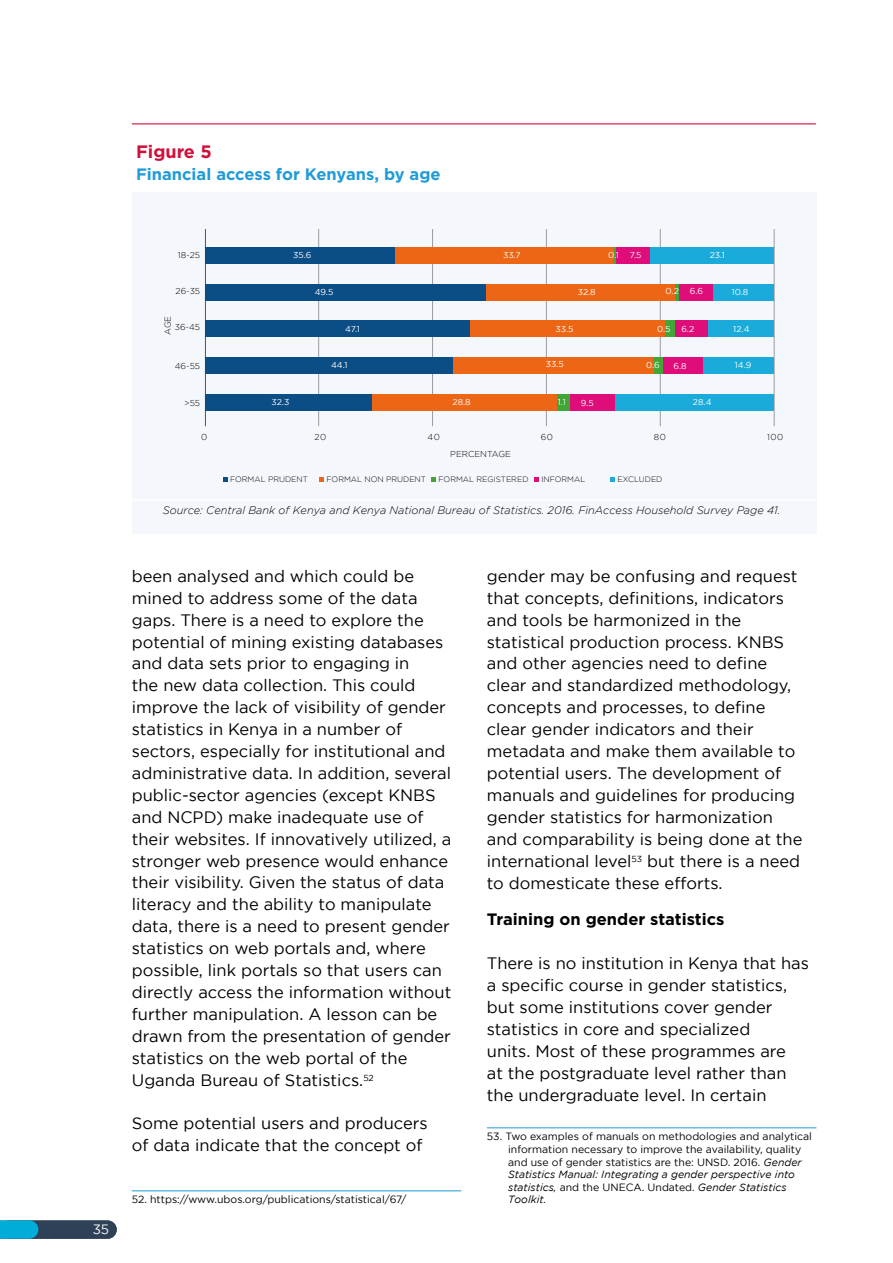
<style>
.page{position:relative;width:893px;height:1263px;background:#fff}
.page>*{position:absolute;margin:0;border:0;box-sizing:border-box;transform-origin:0 0}
.t1{font:700 18px "Gotham";color:#d1103b}
.t2{font:16.5px/21.9px "Gotham";color:#000}
.t3{font:700 16.5px "Gotham";color:#209bd7}
.t4{font:700 16.5px "Gotham";color:#000}
.t5{font:13.5px "Gotham";color:#fff}
.t6{font:italic 300 10.95px "Gotham";color:#000}
.t7{font:10.5px/12.6px "Gotham";color:#000}
.t8{font:300 8.7px "Gotham";color:#000}
.t9{font:8.55px "Gotham";color:#fff}
.t10{font:300 8.55px "Gotham";color:#000}
.t11{font:300 7.8px "Gotham";color:#000}
.s1{font-style:italic}
</style>
<div class="page">
<svg style="left:0;top:1220px;width:117px;height:19px;background:#276782"></svg>
<hr style="left:132px;top:1190px;width:329px;height:1px;background:#209bd7">
<hr style="left:487px;top:1127px;width:329px;height:1px;background:#209bd7">
<div style="left:132px;top:192px;width:684px;height:342px;background:#f4f8fd"></div>
<hr style="left:205px;top:229px;width:1px;height:197px;background:#565353">
<hr style="left:318px;top:229px;width:1px;height:197px;background:#9d9b9d">
<hr style="left:432px;top:229px;width:1px;height:197px;background:#9d9b9d">
<hr style="left:546px;top:229px;width:1px;height:197px;background:#9d9b9d">
<hr style="left:660px;top:229px;width:1px;height:197px;background:#9d9b9d">
<hr style="left:774px;top:229px;width:1px;height:197px;background:#9d9b9d">
<svg style="left:223px;top:478px;width:4px;height:4px"></svg>
<svg style="left:319px;top:478px;width:5px;height:4px"></svg>
<svg style="left:431px;top:478px;width:5px;height:4px"></svg>
<svg style="left:534px;top:478px;width:5px;height:4px"></svg>
<svg style="left:610px;top:478px;width:5px;height:4px"></svg>
<div style="left:205px;top:284px;width:569px;height:16px;background:#1babda"></div>
<div style="left:205px;top:284px;width:295px;height:16px;background:#0b4d85"></div>
<div style="left:486px;top:284px;width:190px;height:16px;background:#ec6615"></div>
<div style="left:675px;top:284px;width:6px;height:16px;background:#41a537"></div>
<div style="left:679px;top:284px;width:34px;height:16px;background:#de0d79"></div>
<div style="left:205px;top:247px;width:569px;height:16px;background:#1babda"></div>
<div style="left:205px;top:247px;width:295px;height:16px;background:#0b4d85"></div>
<div style="left:396px;top:247px;width:219px;height:16px;background:#ec6615"></div>
<div style="left:614px;top:247px;width:7px;height:16px;background:#41a537"></div>
<div style="left:616px;top:247px;width:33px;height:16px;background:#de0d79"></div>
<div style="left:205px;top:321px;width:569px;height:16px;background:#1babda"></div>
<div style="left:205px;top:321px;width:266px;height:16px;background:#0b4d85"></div>
<div style="left:471px;top:321px;width:194px;height:16px;background:#ec6615"></div>
<div style="left:666px;top:321px;width:10px;height:16px;background:#41a537"></div>
<div style="left:675px;top:321px;width:33px;height:16px;background:#de0d79"></div>
<div style="left:205px;top:358px;width:569px;height:16px;background:#1babda"></div>
<div style="left:205px;top:358px;width:255px;height:16px;background:#0b4d85"></div>
<div style="left:453px;top:358px;width:201px;height:16px;background:#ec6615"></div>
<div style="left:654px;top:358px;width:13px;height:16px;background:#41a537"></div>
<div style="left:664px;top:358px;width:39px;height:16px;background:#de0d79"></div>
<div style="left:205px;top:394px;width:569px;height:17px;background:#1babda"></div>
<div style="left:205px;top:394px;width:255px;height:17px;background:#0b4d85"></div>
<div style="left:373px;top:394px;width:186px;height:17px;background:#ec6615"></div>
<div style="left:557px;top:394px;width:15px;height:17px;background:#41a537"></div>
<div style="left:571px;top:394px;width:44px;height:17px;background:#de0d79"></div>
<hr style="left:132px;top:499px;width:684px;height:1px;background:#fff">
<hr style="left:132px;top:123px;width:684px;height:1px;background:#d1103b">
<p class="t1" style="left:136px;top:141px;width:77px">Figure 5</p>
<p class="t3" style="left:136px;top:164px;width:306px">Financial access for Kenyans, by age</p>
<p class="t5" style="left:93px;top:1221px;width:18px">35</p>
<p class="t10" style="left:178px;top:251px;width:24px">18-25</p>
<p class="t9" style="left:293px;top:250px;width:20px">35.6</p>
<p class="t9" style="left:503px;top:250px;width:19px">33.7</p>
<p class="t9" style="left:608px;top:250px;width:12px">0.1</p>
<p class="t9" style="left:630px;top:250px;width:13px">7.5</p>
<p class="t9" style="left:710px;top:250px;width:17px">23.1</p>
<p class="t10" style="left:176px;top:286px;width:26px">26-35</p>
<p class="t9" style="left:315px;top:287px;width:20px">49.5</p>
<p class="t9" style="left:578px;top:287px;width:20px">32.8</p>
<p class="t9" style="left:666px;top:286px;width:15px">0.2</p>
<p class="t9" style="left:690px;top:287px;width:15px">6.6</p>
<p class="t9" style="left:732px;top:287px;width:18px">10.8</p>
<p class="t8" style="left:163px;top:335px;width:20px;rotate:-90deg">AGE</p>
<p class="t10" style="left:175px;top:322px;width:27px">36-45</p>
<p class="t9" style="left:345px;top:324px;width:16px">47.1</p>
<p class="t9" style="left:555px;top:324px;width:20px">33.5</p>
<p class="t9" style="left:657px;top:324px;width:15px">0.5</p>
<p class="t9" style="left:681px;top:324px;width:14px">6.2</p>
<p class="t9" style="left:733px;top:324px;width:18px">12.4</p>
<p class="t10" style="left:175px;top:361px;width:27px">46-55</p>
<p class="t9" style="left:331px;top:361px;width:18px">44.1</p>
<p class="t9" style="left:546px;top:359px;width:20px">33.5</p>
<p class="t9" style="left:646px;top:361px;width:15px">0.6</p>
<p class="t9" style="left:674px;top:361px;width:15px">6.8</p>
<p class="t9" style="left:735px;top:361px;width:18px">14.9</p>
<p class="t10" style="left:184px;top:398px;width:18px">&gt;55</p>
<p class="t9" style="left:271px;top:397px;width:19px">32.3</p>
<p class="t9" style="left:453px;top:397px;width:20px">28.8</p>
<p class="t9" style="left:558px;top:397px;width:9px">1.1</p>
<p class="t9" style="left:581px;top:398px;width:14px">9.5</p>
<p class="t9" style="left:693px;top:397px;width:20px">28.4</p>
<p class="t10" style="left:201px;top:432px;width:8px">0</p>
<p class="t10" style="left:314px;top:432px;width:13px">20</p>
<p class="t10" style="left:428px;top:432px;width:14px">40</p>
<p class="t10" style="left:541px;top:432px;width:14px">60</p>
<p class="t10" style="left:654px;top:432px;width:14px">80</p>
<p class="t10" style="left:767px;top:432px;width:18px">100</p>
<p class="t10" style="left:450px;top:450px;width:62px">PERCENTAGE</p>
<p class="t11" style="left:230px;top:475px;width:79px">FORMAL PRUDENT</p>
<p class="t11" style="left:327px;top:475px;width:101px">FORMAL NON PRUDENT</p>
<p class="t11" style="left:439px;top:475px;width:91px">FORMAL REGISTERED</p>
<p class="t11" style="left:541px;top:475px;width:45px">INFORMAL</p>
<p class="t11" style="left:618px;top:475px;width:46px">EXCLUDED</p>
<p class="t6" style="left:163px;top:504px;width:619px">Source: Central Bank of Kenya and Kenya National Bureau of Statistics. 2016. FinAccess Household Survey Page 41.</p>
<p class="t2" style="left:132px;top:565px;width:321px">been analysed and which could be mined to address some of the data gaps. There is a need to explore the potential of mining existing databases and data sets prior to engaging in<br>the new data collection. This could improve the lack of visibility of gender statistics in Kenya in a number of sectors, especially for institutional and administrative data. In addition, several public-sector agencies (except KNBS and NCPD) make inadequate use of their websites. If innovatively utilized, a stronger web presence would enhance their visibility. Given the status of data literacy and the ability to manipulate data, there is a need to present gender statistics on web portals and, where possible, link portals so that users can directly access the information without further manipulation. A lesson can be drawn from the presentation of gender statistics on the web portal of the Uganda Bureau of Statistics.<sup>52</sup></p>
<p class="t2" style="left:132px;top:1112px;width:297px">Some potential users and producers of data indicate that the concept of</p>
<p class="t7" style="left:132px;top:1193px;width:276px">52. https://www.ubos.org/publications/statistical/67/</p>
<p class="t2" style="left:487px;top:565px;width:317px">gender may be confusing and request that concepts, definitions, indicators and tools be harmonized in the statistical production process. KNBS and other agencies need to define clear and standardized methodology, concepts and processes, to define clear gender indicators and their metadata and make them available to potential users. The development of manuals and guidelines for producing gender statistics for harmonization and comparability is being done at the international level<sup>53</sup> but there is a need to domesticate these efforts.</p>
<p class="t4" style="left:487px;top:910px;width:239px">Training on gender statistics</p>
<p class="t2" style="left:487px;top:952px;width:324px">There is no institution in Kenya that has a specific course in gender statistics, but some institutions cover gender statistics in core and specialized<br>units. Most of these programmes are<br>at the postgraduate level rather than the undergraduate level. In certain</p>
<p class="t7" style="left:508px;top:1130px;width:305px;text-indent:-21px">53. Two examples of manuals on methodologies and analytical information necessary to improve the availability, quality and use of gender statistics are the: UNSD. 2016. <span class="s1">Gender Statistics Manual: Integrating a gender perspective into statistics,</span> and the UNECA. Undated. <span class="s1">Gender Statistics Toolkit.</span></p>
</div>
